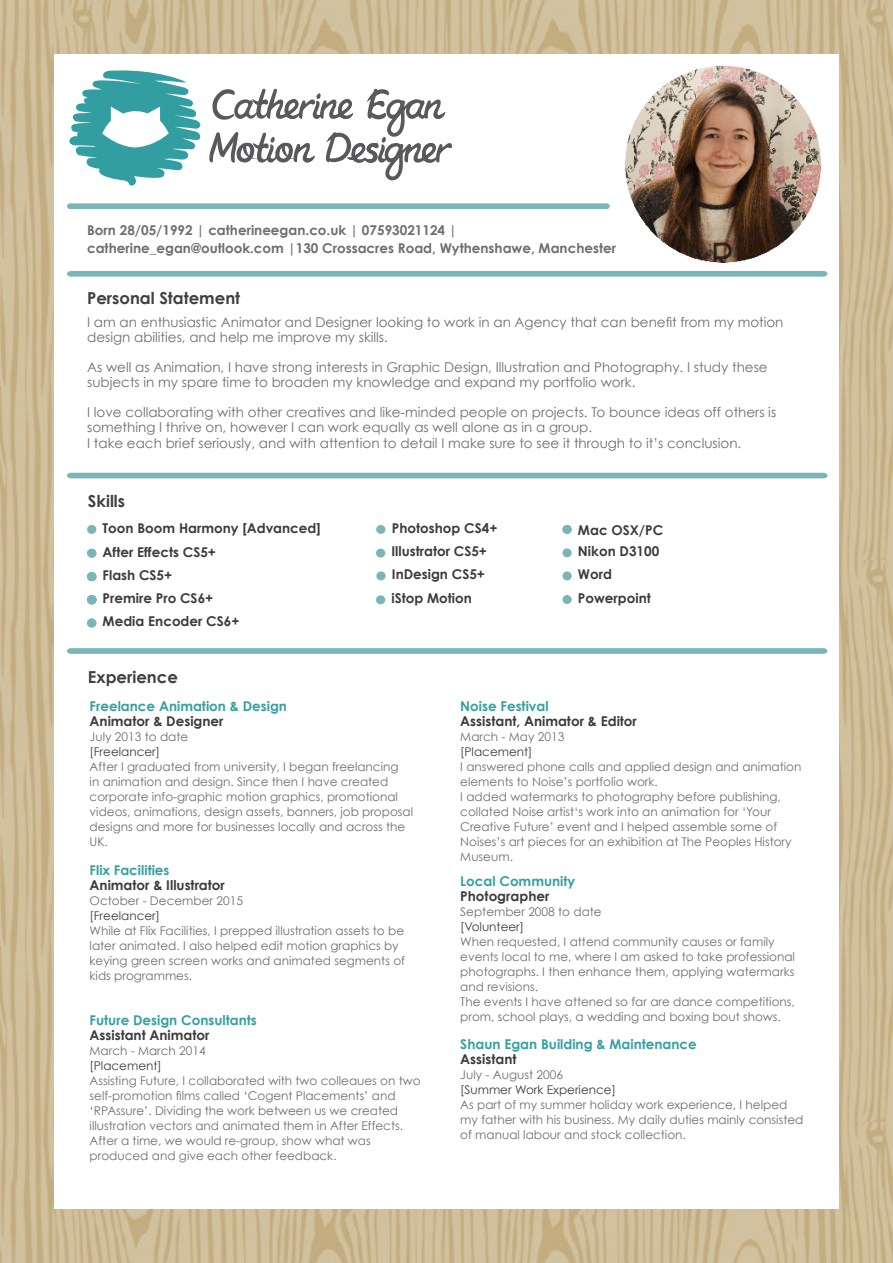
<style>
.page{position:relative;width:893px;height:1263px;background:#fff}
.page>*{position:absolute;margin:0;border:0;box-sizing:border-box;transform-origin:0 0}
.t1{font:700 16.5px "Century Gothic";color:#404040}
.t2{font:13.5px/15px "Century Gothic";color:#6d6e6e}
.t3{font:700 13.5px/23.5px "Century Gothic";color:#3d3c3d}
.t4{font:700 13.5px "Century Gothic";color:#369fa2}
.t5{font:700 13.5px/18px "Century Gothic";color:#6d6e6e}
.t6{font:12px/15px "Century Gothic";color:#6d6e6e}
.t7{font:12px "Century Gothic";color:#3d3c3d}
</style>
<div class="page">
<img style="left:0;top:0;width:893px;height:1119px">
<img style="left:0;top:1119px;width:893px;height:144px">
<div style="left:54px;top:54px;width:785px;height:1155px;background:#fff"></div>
<svg style="left:69px;top:70px;width:132px;height:116px"></svg>
<svg style="left:209px;top:88px;width:243px;height:93px"></svg>
<img style="left:624px;top:66px;width:198px;height:197px">
<div style="left:67px;top:473px;width:760px;height:5px;background:#7ab6b8"></div>
<div style="left:376px;top:525px;width:9px;height:9px;background:#7ab6b8;border-radius:50%"></div>
<div style="left:376px;top:549px;width:9px;height:8px;background:#7ab6b8;border-radius:50%"></div>
<div style="left:376px;top:571px;width:10px;height:9px;background:#7ab6b8;border-radius:50%"></div>
<div style="left:87px;top:549px;width:9px;height:9px;background:#7ab6b8;border-radius:50%"></div>
<div style="left:562px;top:525px;width:10px;height:9px;background:#7ab6b8;border-radius:50%"></div>
<div style="left:562px;top:548px;width:10px;height:9px;background:#7ab6b8;border-radius:50%"></div>
<div style="left:376px;top:595px;width:9px;height:9px;background:#7ab6b8;border-radius:50%"></div>
<div style="left:562px;top:571px;width:10px;height:9px;background:#7ab6b8;border-radius:50%"></div>
<div style="left:562px;top:595px;width:10px;height:9px;background:#7ab6b8;border-radius:50%"></div>
<div style="left:87px;top:525px;width:9px;height:9px;background:#7ab6b8;border-radius:50%"></div>
<div style="left:87px;top:572px;width:9px;height:9px;background:#7ab6b8;border-radius:50%"></div>
<div style="left:87px;top:595px;width:9px;height:9px;background:#7ab6b8;border-radius:50%"></div>
<div style="left:87px;top:618px;width:9px;height:9px;background:#7ab6b8;border-radius:50%"></div>
<svg style="left:67px;top:648px;width:760px;height:6px"></svg>
<svg style="left:67px;top:271px;width:760px;height:6px"></svg>
<div style="left:67px;top:203px;width:543px;height:6px;background:#7ab6b8;border-radius:3px"></div>
<p class="t5" style="left:87px;top:221px;width:530px">Born 28/05/1992 | catherineegan.co.uk | 07593021124 | catherine_egan@outlook.com |130 Crossacres Road, Wythenshawe, Manchester</p>
<h1 class="t1" style="left:87px;top:287px;width:155px">Personal Statement</h1>
<p class="t2" style="left:87px;top:314px;width:698px">I am an enthusiastic Animator and Designer looking to work in an Agency that can benefit from my motion design abilities, and help me improve my skills.</p>
<p class="t2" style="left:87px;top:359px;width:682px">As well as Animation, I have strong interests in Graphic Design, Illustration and Photography. I study these subjects in my spare time to broaden my knowledge and expand my portfolio work.</p>
<p class="t2" style="left:87px;top:404px;width:691px;line-height:15.6px">I love collaborating with other creatives and like-minded people on projects. To bounce ideas off others is something I thrive on, however I can work equally as well alone as in a group.<br>I take each brief seriously, and with attention to detail I make sure to see it through to it’s conclusion.</p>
<h1 class="t1" style="left:88px;top:491px;width:39px">Skills</h1>
<p class="t3" style="left:103px;top:516px;width:220px">Toon Boom Harmony [Advanced]</p>
<p class="t3" style="left:103px;top:539px;width:115px">After Effects CS5+</p>
<p class="t3" style="left:103px;top:563px;width:71px">Flash CS5+</p>
<p class="t3" style="left:103px;top:587px;width:138px;line-height:23px">Premire Pro CS6+<br>Media Encoder CS6+</p>
<h1 class="t1" style="left:88px;top:666px;width:92px">Experience</h1>
<p class="t3" style="left:391px;top:516px;width:107px">Photoshop CS4+<br>Illustrator CS5+</p>
<p class="t3" style="left:392px;top:562px;width:95px">InDesign CS5+</p>
<p class="t3" style="left:391px;top:586px;width:82px">iStop Motion</p>
<p class="t3" style="left:578px;top:518px;width:87px">Mac OSX/PC</p>
<p class="t3" style="left:578px;top:562px;width:74px">Word<br>Powerpoint</p>
<p class="t3" style="left:578px;top:539px;width:83px">Nikon D3100</p>
<p class="t4" style="left:90px;top:697px;width:199px">Freelance Animation &amp; Design</p>
<p class="t3" style="left:90px;top:708px;width:135px">Animator &amp; Designer</p>
<p class="t6" style="left:90px;top:728px;width:100px">July 2013 to date</p>
<p class="t7" style="left:90px;top:744px;width:72px">[Freelancer]</p>
<p class="t6" style="left:90px;top:758px;width:325px">After I graduated from university, I began freelancing<br>in animation and design. Since then I have created corporate info-graphic motion graphics, promotional videos, animations, design assets, banners, job proposal designs and more for businesses locally and across the UK.</p>
<p class="t4" style="left:90px;top:862px;width:81px">Flix Facilities</p>
<p class="t3" style="left:90px;top:873px;width:137px">Animator &amp; Illustrator</p>
<p class="t6" style="left:90px;top:893px;width:155px">October - December 2015</p>
<p class="t7" style="left:90px;top:908px;width:72px">[Freelancer]</p>
<p class="t6" style="left:90px;top:923px;width:317px">While at Flix Facilities, I prepped illustration assets to be later animated. I also helped edit motion graphics by keying green screen works and animated segments of kids programmes.</p>
<p class="t4" style="left:90px;top:1011px;width:169px">Future Design Consultants</p>
<p class="t3" style="left:90px;top:1023px;width:121px">Assistant Animator</p>
<p class="t6" style="left:90px;top:1043px;width:118px">March - March 2014</p>
<p class="t7" style="left:90px;top:1058px;width:74px">[Placement]</p>
<p class="t6" style="left:90px;top:1073px;width:333px">Assisting Future, I collaborated with two colleaues on two self-promotion films called ‘Cogent Placements’ and ‘RPAssure’. Dividing the work between us we created illustration vectors and animated them in After Effects.<br>After a time, we would re-group, show what was produced and give each other feedback.</p>
<p class="t4" style="left:460px;top:697px;width:90px">Noise Festival</p>
<p class="t3" style="left:460px;top:708px;width:178px">Assistant, Animator &amp; Editor</p>
<p class="t6" style="left:460px;top:728px;width:106px">March - May 2013</p>
<p class="t7" style="left:460px;top:744px;width:74px">[Placement]</p>
<p class="t6" style="left:460px;top:758px;width:343px">I answered phone calls and applied design and animation elements to Noise’s portfolio work.<br>I added watermarks to photography before publishing, collated Noise artist‘s work into an animation for ‘Your Creative Future’ event and I helped assemble some of Noises’s art pieces for an exhibition at The Peoples History Museum.</p>
<p class="t4" style="left:460px;top:872px;width:117px">Local Community</p>
<p class="t3" style="left:460px;top:884px;width:91px">Photographer</p>
<p class="t6" style="left:460px;top:903px;width:143px">September 2008 to date</p>
<p class="t7" style="left:460px;top:919px;width:65px">[Volunteer]</p>
<p class="t6" style="left:460px;top:933px;width:336px">When requested, I attend community causes or family events local to me, where I am asked to take professional photographs. I then enhance them, applying watermarks and revisions.<br>The events I have attened so far are dance competitions, prom, school plays, a wedding and boxing bout shows.</p>
<p class="t4" style="left:460px;top:1036px;width:238px">Shaun Egan Building &amp; Maintenance</p>
<p class="t3" style="left:460px;top:1047px;width:58px">Assistant</p>
<p class="t6" style="left:460px;top:1067px;width:104px">July - August 2006</p>
<p class="t7" style="left:460px;top:1082px;width:157px">[Summer Work Experience]</p>
<p class="t6" style="left:460px;top:1097px;width:345px">As part of my summer holiday work experience, I helped my father with his business. My daily duties mainly consisted of manual labour and stock collection.</p>
</div>
